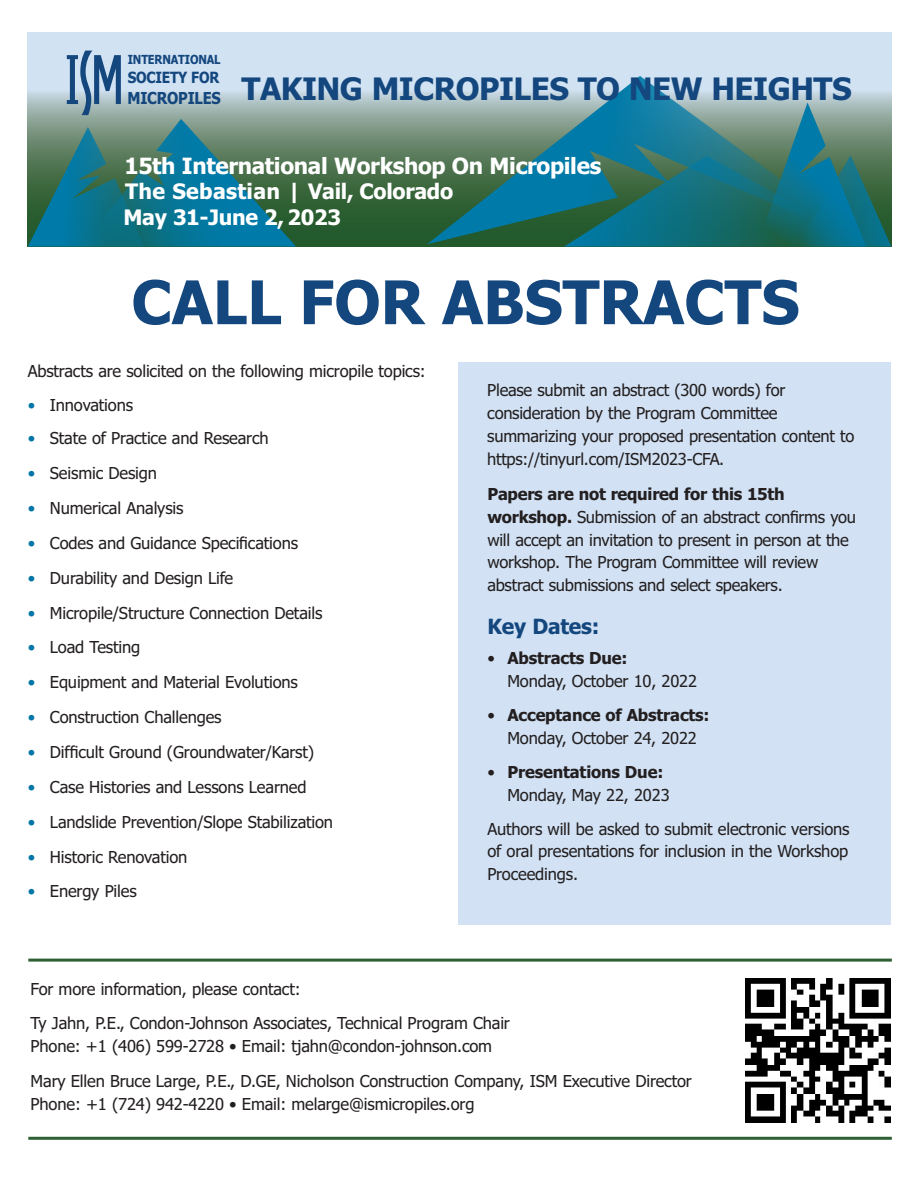
<style>
.page{position:relative;width:918px;height:1188px;background:#fff}
.page>*{position:absolute;margin:0;border:0;box-sizing:border-box;transform-origin:0 0}
.t1{font:91.65px "Anna";color:#14477e;scale:.74 1}
.t2{font:700 60.15px "Tahoma";color:#14477e}
.t3{font:700 31.05px "Tahoma";letter-spacing:-.015em;color:#14477e}
.t4{font:700 22.5px "Tahoma";letter-spacing:-.015em;color:#fff}
.t5{font:700 21.3px/26px "Tahoma";letter-spacing:-.015em;color:#fff}
.t6{font:700 21px "Tahoma";letter-spacing:-.01em;color:#14477e}
.t7{font:16.5px/23px "Tahoma";letter-spacing:-.01em;color:#231f20}
.t8{font:700 16.5px "Tahoma";letter-spacing:-.015em;color:#14477e;scale:.88 1}
.t9{font:700 15.45px "Tahoma";letter-spacing:-.015em;color:#14477e;scale:.88 1}
.t10{font:700 12.6px "Tahoma";letter-spacing:-.015em;color:#14477e;scale:.88 1}
.s1{color:#0075a6}
.s2{font-weight:700}
</style>
<div class="page">
<div style="left:458px;top:362px;width:433px;height:563px;background:#d2e2f4"></div>
<svg style="left:28px;top:32px;width:863px;height:215px;background:#aac1c3"></svg>
<svg style="left:28px;top:119px;width:268px;height:128px;background:#2e7a7e"></svg>
<svg style="left:427px;top:76px;width:445px;height:171px;background:#6f9d9d"></svg>
<svg style="left:67px;top:55px;width:11px;height:49px"></svg>
<svg style="left:94px;top:55px;width:27px;height:49px"></svg>
<svg style="left:564px;top:103px;width:327px;height:144px;background:#2c7b82"></svg>
<hr style="left:28px;top:959px;width:864px;height:3px;background:#2e6033">
<hr style="left:28px;top:1137px;width:864px;height:3px;background:#2e6033">
<img style="left:746px;top:978px;width:144px;height:145px">
<h1 class="t1" style="left:79px;top:46px;width:22px">S</h1>
<p class="t10" style="left:128px;top:55px;width:107px">INTERNATIONAL</p>
<p class="t9" style="left:128px;top:71px;width:106px">SOCIETY FOR</p>
<p class="t8" style="left:128px;top:91px;width:107px">MICROPILES</p>
<h3 class="t3" style="left:242px;top:76px;width:612px">TAKING MICROPILES TO NEW HEIGHTS</h3>
<h3 class="t4" style="left:124px;top:157px;width:478px">15th International Workshop On Micropiles</h3>
<p class="t5" style="left:124px;top:180px;width:331px">The Sebastian | Vail, Colorado<br>May 31-June 2, 2023</p>
<h2 class="t2" style="left:131px;top:278px;width:669px">CALL FOR ABSTRACTS</h2>
<p class="t7" style="left:28px;top:361px;width:400px">Abstracts are solicited on the following micropile topics:</p>
<p class="t7" style="left:28px;top:395px;width:107px"><span class="s1">•</span> Innovations</p>
<p class="t7" style="left:28px;top:428px;width:243px"><span class="s1">•</span> State of Practice and Research</p>
<p class="t7" style="left:28px;top:463px;width:131px"><span class="s1">•</span> Seismic Design</p>
<p class="t7" style="left:28px;top:498px;width:157px"><span class="s1">•</span> Numerical Analysis</p>
<p class="t7" style="left:28px;top:533px;width:272px"><span class="s1">•</span> Codes and Guidance Specifications</p>
<p class="t7" style="left:28px;top:568px;width:207px"><span class="s1">•</span> Durability and Design Life</p>
<p class="t7" style="left:28px;top:603px;width:296px"><span class="s1">•</span> Micropile/Structure Connection Details</p>
<p class="t7" style="left:28px;top:637px;width:114px"><span class="s1">•</span> Load Testing</p>
<p class="t7" style="left:28px;top:672px;width:272px"><span class="s1">•</span> Equipment and Material Evolutions</p>
<p class="t7" style="left:28px;top:707px;width:195px"><span class="s1">•</span> Construction Challenges</p>
<p class="t7" style="left:28px;top:742px;width:288px"><span class="s1">•</span> Difficult Ground (Groundwater/Karst)</p>
<p class="t7" style="left:28px;top:777px;width:280px"><span class="s1">•</span> Case Histories and Lessons Learned</p>
<p class="t7" style="left:28px;top:812px;width:307px"><span class="s1">•</span> Landslide Prevention/Slope Stabilization</p>
<p class="t7" style="left:28px;top:846px;width:161px"><span class="s1">•</span> Historic Renovation</p>
<p class="t7" style="left:28px;top:881px;width:111px"><span class="s1">•</span> Energy Piles</p>
<p class="t7" style="left:31px;top:978px;width:271px">For more information, please contact:</p>
<p class="t7" style="left:487px;top:380px;width:369px">Please submit an abstract (300 words) for consideration by the Program Committee summarizing your proposed presentation content to https://tinyurl.com/ISM2023-CFA.</p>
<p class="t7" style="left:487px;top:484px;width:370px"><span class="s2">Papers are not required for this 15th workshop.</span> Submission of an abstract confirms you will accept an invitation to present in person at the workshop. The Program Committee will review abstract submissions and select speakers.</p>
<p class="t6" style="left:487px;top:618px;width:114px">Key Dates:</p>
<p class="t7" style="left:507px;top:648px;width:191px;text-indent:-20px">• <span class="s2">Abstracts Due:<br></span>Monday, October 10, 2022</p>
<p class="t7" style="left:487px;top:705px;width:224px;text-align:center">• <span class="s2">Acceptance of Abstracts:<br></span>Monday, October 24, 2022</p>
<p class="t7" style="left:507px;top:762px;width:164px;text-indent:-20px">• <span class="s2">Presentations Due:<br></span>Monday, May 22, 2023</p>
<p class="t7" style="left:487px;top:818px;width:364px;text-align:justify">Authors will be asked to submit electronic versions of oral presentations for inclusion in the Workshop Proceedings.</p>
<p class="t7" style="left:31px;top:1013px;width:481px">Ty Jahn, P.E., Condon-Johnson Associates, Technical Program Chair<br>Phone: +1 (406) 599-2728 • Email: tjahn@condon-johnson.com</p>
<p class="t7" style="left:31px;top:1071px;width:663px">Mary Ellen Bruce Large, P.E., D.GE, Nicholson Construction Company, ISM Executive Director<br>Phone: +1 (724) 942-4220 • Email: melarge@ismicropiles.org</p>
</div>
